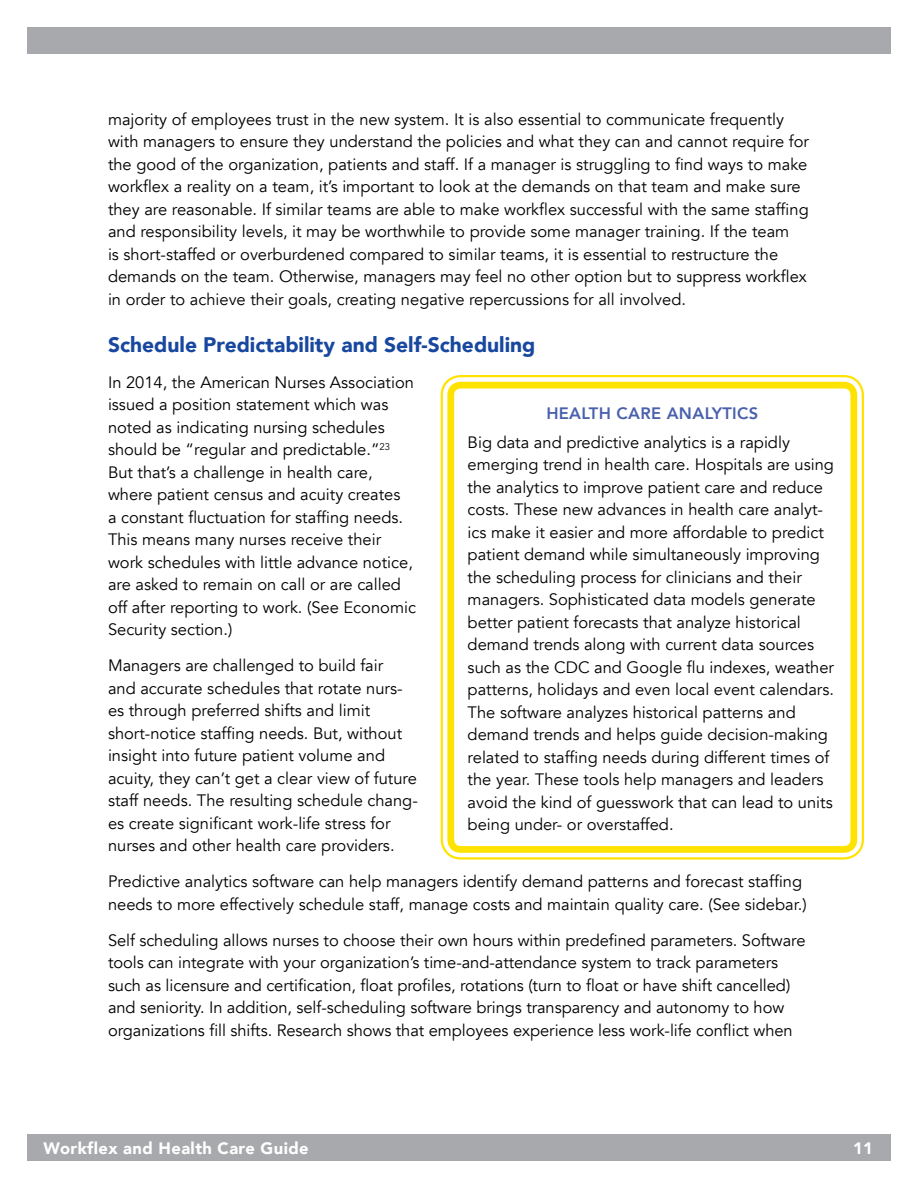
<style>
.page{position:relative;width:918px;height:1188px;background:#fff}
.page>*{position:absolute;margin:0;border:0;box-sizing:border-box;transform-origin:0 0}
.t1{font:900 21px "Avenir";color:#17479e}
.t2{font:16.5px/22.5px "Avenir";color:#000}
.t3{font:900 16.5px "Avenir";letter-spacing:.025em;color:#fff}
.t4{font:800 16.5px "Avenir";letter-spacing:.02em;color:#4a60ac}
</style>
<div class="page">
<div style="left:27px;top:1134px;width:864px;height:27px;background:#a7a9ac"></div>
<div style="left:27px;top:27px;width:864px;height:27px;background:#a7a9ac"></div>
<div style="left:441px;top:375px;width:423px;height:485px;border:2px solid #ffe300;border-radius:19px"></div>
<div style="left:447px;top:382px;width:410px;height:471px;border:7px solid #ffe300;border-radius:10px"></div>
<p class="t2" style="left:108px;top:108px;width:702px">majority of employees trust in the new system. It is also essential to communicate frequently with managers to ensure they understand the policies and what they can and cannot require for the good of the organization, patients and staff. If a manager is struggling to find ways to make workflex a reality on a team, it’s important to look at the demands on that team and make sure they are reasonable. If similar teams are able to make workflex successful with the same staffing and responsibility levels, it may be worthwhile to provide some manager training. If the team<br>is short-staffed or overburdened compared to similar teams, it is essential to restructure the demands on the team. Otherwise, managers may feel no other option but to suppress workflex in order to achieve their goals, creating negative repercussions for all involved.</p>
<p class="t1" style="left:108px;top:326px;width:429px">Schedule Predictability and Self-Scheduling</p>
<p class="t2" style="left:108px;top:371px;width:309px">In 2014, the American Nurses Association issued a position statement which was noted as indicating nursing schedules should be “regular and predictable.”<sup>23<br></sup>But that’s a challenge in health care, where patient census and acuity creates<br>a constant fluctuation for staffing needs.<br>This means many nurses receive their work schedules with little advance notice, are asked to remain on call or are called off after reporting to work. (See Economic Security section.)</p>
<p class="t2" style="left:108px;top:655px;width:311px">Managers are challenged to build fair<br>and accurate schedules that rotate nurs&shy;es through preferred shifts and limit short-notice staffing needs. But, without insight into future patient volume and acuity, they can’t get a clear view of future staff needs. The resulting schedule chang&shy;es create significant work-life stress for nurses and other health care providers.</p>
<p class="t2" style="left:108px;top:871px;width:700px">Predictive analytics software can help managers identify demand patterns and forecast staffing needs to more effectively schedule staff, manage costs and maintain quality care. (See sidebar.)</p>
<p class="t2" style="left:108px;top:929px;width:699px">Self scheduling allows nurses to choose their own hours within predefined parameters. Software tools can integrate with your organization’s time-and-attendance system to track parameters such as licensure and certification, float profiles, rotations (turn to float or have shift cancelled) and seniority. In addition, self-scheduling software brings transparency and autonomy to how organizations fill shifts. Research shows that employees experience less work-life conflict when</p>
<p class="t4" style="left:546px;top:400px;width:213px">HEALTH CARE ANALYTICS</p>
<p class="t2" style="left:468px;top:431px;width:368px">Big data and predictive analytics is a rapidly emerging trend in health care. Hospitals are using the analytics to improve patient care and reduce costs. These new advances in health care analyt&shy;ics make it easier and more affordable to predict patient demand while simultaneously improving the scheduling process for clinicians and their managers. Sophisticated data models generate better patient forecasts that analyze historical demand trends along with current data sources such as the CDC and Google flu indexes, weather patterns, holidays and even local event calendars.<br>The software analyzes historical patterns and demand trends and helps guide decision-making related to staffing needs during different times of the year. These tools help managers and leaders avoid the kind of guesswork that can lead to units being under- or overstaffed.</p>
<p class="t3" style="left:44px;top:1134px;width:267px">Workflex and Health Care Guide</p>
<p class="t3" style="left:853px;top:1134px;width:21px">11</p>
</div>
